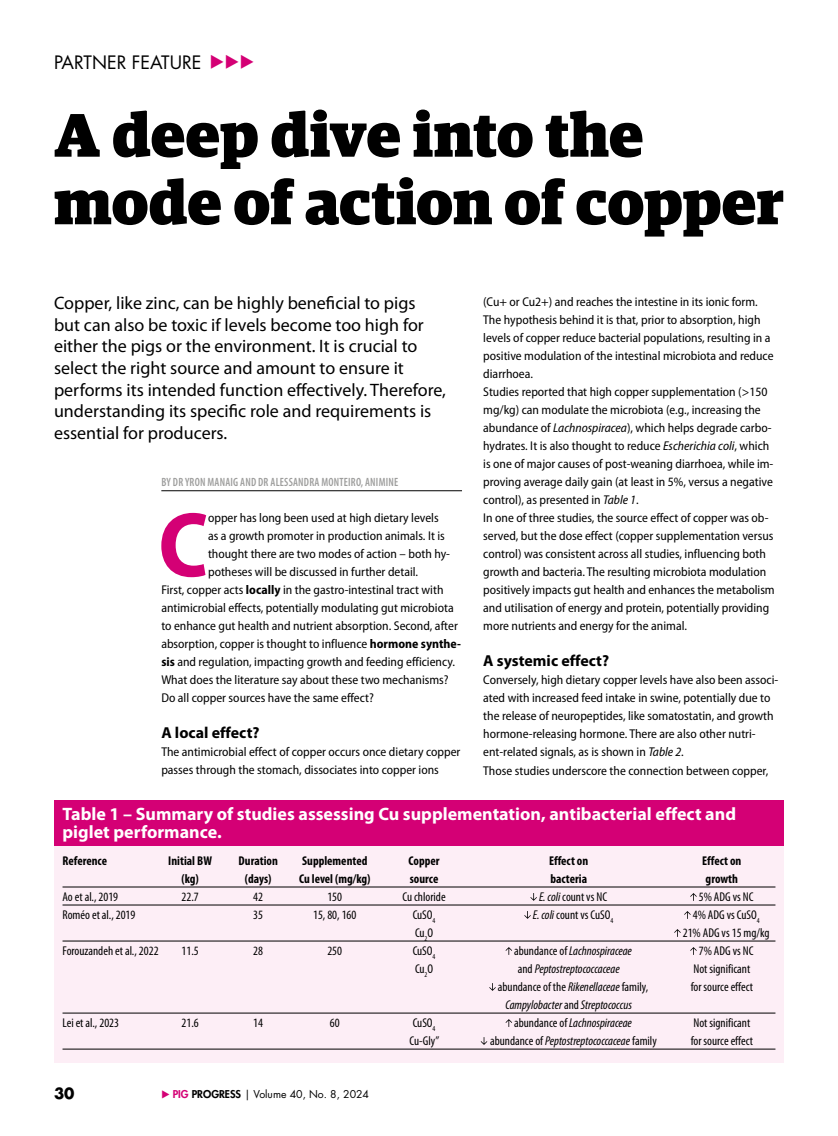
<style>
.page{position:relative;width:838px;height:1136px;background:#fff}
.page>*{position:absolute;margin:0;border:0;box-sizing:border-box;transform-origin:0 0}
.t1{font:700 semi-condensed 92.85px "Myriad Pro";color:#d40075}
.t2{font:900 61.5px/67.5px "Guardian Egyp";letter-spacing:-.005em;color:#000}
.t3{font:18px/21.6px "Myriad Pro";color:#000}
.t4{font:700 18px/18px "Myriad Pro";color:#fff}
.t5{font:18px "Futura Std";color:#000}
.t6{font:700 15.9px "Myriad Pro";color:#000}
.t7{font:700 15px "Futura Std";color:#000}
.t8{font:semi-condensed 12.75px/18px "Myriad Pro";color:#000}
.t9{font:condensed 12.75px "Myriad Pro";color:#000}
.t10{font:italic condensed 12.75px "Myriad Pro";color:#000}
.t11{font:700 condensed 12.75px "Myriad Pro";color:#000}
.t12{font:600 condensed 12px "Myriad Pro";letter-spacing:.02em;color:#9d9d9c;scale:.92 1}
.t13{font:10.5px "Futura Std";color:#000}
.s1{color:#d40075}
.s2{font-style:italic}
.s3{font-weight:700}
.s4{font-style:normal}
.s5{font-weight:800;color:#d40075}
.s6{font-weight:800}
</style>
<div class="page">
<hr style="left:161px;top:490px;width:301px;height:1px;background:#000">
<div style="left:54px;top:799px;width:730px;height:47px;background:#d40075"></div>
<div style="left:54px;top:846px;width:730px;height:216px;background:#fdeef6"></div>
<hr style="left:63px;top:886px;width:712px;height:1px;background:#000">
<hr style="left:63px;top:904px;width:712px;height:1px;background:#000">
<hr style="left:63px;top:940px;width:712px;height:1px;background:#000">
<hr style="left:63px;top:1012px;width:712px;height:1px;background:#000">
<hr style="left:63px;top:1048px;width:712px;height:1px;background:#000">
<svg style="left:530px;top:893px;width:7px;height:7px"></svg>
<svg style="left:690px;top:893px;width:7px;height:7px"></svg>
<svg style="left:524px;top:911px;width:7px;height:7px"></svg>
<svg style="left:684px;top:911px;width:6px;height:7px"></svg>
<svg style="left:674px;top:929px;width:7px;height:7px"></svg>
<svg style="left:505px;top:947px;width:7px;height:7px"></svg>
<svg style="left:690px;top:947px;width:7px;height:7px"></svg>
<svg style="left:489px;top:983px;width:7px;height:7px"></svg>
<svg style="left:505px;top:1019px;width:7px;height:7px"></svg>
<svg style="left:480px;top:1037px;width:7px;height:7px"></svg>
<h3 class="t5" style="left:54px;top:51px;width:202px">PARTNER FEATURE <span class="s1">▶▶▶</span></h3>
<h2 class="t2" style="left:54px;top:95px;width:731px">A deep dive into the mode of action of copper</h2>
<p class="t3" style="left:54px;top:292px;width:393px">Copper, like zinc, can be highly beneficial to pigs but can also be toxic if levels become too high for either the pigs or the environment. It is crucial to select the right source and amount to ensure it performs its intended function effectively. Therefore, understanding its specific role and requirements is essential for producers.</p>
<p class="t12" style="left:161px;top:475px;width:259px">BY DR YRON MANAIG AND DR ALESSANDRA MONTEIRO, ANIMINE</p>
<h1 class="t1" style="left:158px;top:493px;width:51px">C</h1>
<p class="t8" style="left:208px;top:509px;width:232px">opper has long been used at high dietary levels</p>
<p class="t8" style="left:483px;top:293px;width:293px">(Cu+ or Cu2+) and reaches the intestine in its ionic form.<br>The hypothesis behind it is that, prior to absorption, high levels of copper reduce bacterial populations, resulting in a positive modulation of the intestinal microbiota and reduce diarrhoea.<br>Studies reported that high copper supplementation (&gt;150 mg/kg) can modulate the microbiota (e.g., increasing the abundance of <span class="s2">Lachnospiracea</span>), which helps degrade carbo&shy;hydrates. It is also thought to reduce <span class="s2">Escherichia coli</span>, which is one of major causes of post-weaning diarrhoea, while im&shy;proving average daily gain (at least in 5%, versus a negative control), as presented in <span class="s2">Table 1</span>.<br>In one of three studies, the source effect of copper was ob&shy;served, but the dose effect (copper supplementation versus control) was consistent across all studies, influencing both growth and bacteria. The resulting microbiota modulation positively impacts gut health and enhances the metabolism and utilisation of energy and protein, potentially providing more nutrients and energy for the animal.</p>
<p class="t6" style="left:483px;top:650px;width:127px">A systemic effect?</p>
<p class="t8" style="left:483px;top:671px;width:296px">Conversely, high dietary copper levels have also been associ&shy;ated with increased feed intake in swine, potentially due to the release of neuropeptides, like somatostatin, and growth hormone-releasing hormone. There are also other nutri&shy;ent-related signals, as is shown in <span class="s2">Table 2</span>.<br>Those studies underscore the connection between copper,</p>
<p class="t8" style="left:208px;top:527px;width:238px">as a growth promoter in production animals. It is</p>
<p class="t8" style="left:208px;top:545px;width:243px">thought there are two modes of action – both hy-</p>
<p class="t8" style="left:208px;top:563px;width:211px">potheses will be discussed in further detail.</p>
<p class="t8" style="left:161px;top:581px;width:284px">First, copper acts <span class="s3">locally</span> in the gastro-intestinal tract with</p>
<p class="t8" style="left:161px;top:599px;width:294px">antimicrobial effects, potentially modulating gut microbiota</p>
<p class="t8" style="left:161px;top:617px;width:298px">to enhance gut health and nutrient absorption. Second, after</p>
<p class="t8" style="left:161px;top:635px;width:301px">absorption, copper is thought to influence <span class="s3">hormone synthe-</span></p>
<p class="t8" style="left:161px;top:653px;width:295px"><span class="s3">sis</span> and regulation, impacting growth and feeding efficiency.</p>
<p class="t8" style="left:161px;top:671px;width:289px">What does the literature say about these two mechanisms?</p>
<p class="t8" style="left:161px;top:689px;width:214px">Do all copper sources have the same effect?</p>
<p class="t6" style="left:161px;top:722px;width:100px">A local effect?</p>
<p class="t8" style="left:161px;top:743px;width:300px">The antimicrobial effect of copper occurs once dietary copper passes through the stomach, dissociates into copper ions</p>
<h3 class="t4" style="left:63px;top:803px;width:675px">Table 1 – Summary of studies assessing Cu supplementation, antibacterial effect and piglet performance.</h3>
<p class="t11" style="left:63px;top:852px;width:46px">Reference</p>
<p class="t11" style="left:168px;top:852px;width:45px">Initial BW</p>
<p class="t11" style="left:238px;top:852px;width:41px">Duration</p>
<p class="t11" style="left:302px;top:852px;width:67px">Supplemented</p>
<p class="t11" style="left:408px;top:852px;width:32px">Copper</p>
<p class="t11" style="left:549px;top:852px;width:41px">Effect on</p>
<p class="t11" style="left:702px;top:852px;width:41px">Effect on</p>
<p class="t11" style="left:181px;top:870px;width:19px">(kg)</p>
<p class="t11" style="left:245px;top:870px;width:28px">(days)</p>
<p class="t11" style="left:299px;top:870px;width:73px">Cu level (mg/kg)</p>
<p class="t11" style="left:410px;top:870px;width:30px">source</p>
<p class="t11" style="left:550px;top:870px;width:38px">bacteria</p>
<p class="t11" style="left:705px;top:870px;width:34px">growth</p>
<p class="t9" style="left:63px;top:888px;width:57px">Ao et al., 2019</p>
<p class="t9" style="left:181px;top:888px;width:19px">22.7</p>
<p class="t9" style="left:253px;top:888px;width:11px">42</p>
<p class="t9" style="left:327px;top:888px;width:16px">150</p>
<p class="t9" style="left:402px;top:888px;width:45px">Cu chloride</p>
<p class="t9" style="left:539px;top:888px;width:70px"><span class="s2">E. coli</span> count vs NC</p>
<p class="t9" style="left:699px;top:888px;width:56px">5% ADG vs NC</p>
<p class="t9" style="left:63px;top:906px;width:74px">Roméo et al., 2019</p>
<p class="t9" style="left:253px;top:906px;width:11px">35</p>
<p class="t9" style="left:313px;top:906px;width:45px">15, 80, 160</p>
<p class="t9" style="left:413px;top:906px;width:24px">CuSO<sub>4</sub></p>
<p class="t9" style="left:533px;top:906px;width:82px"><span class="s2">E. coli</span> count vs CuSO<sub>4</sub></p>
<p class="t9" style="left:692px;top:906px;width:68px">4% ADG vs CuSO<sub>4</sub></p>
<p class="t9" style="left:415px;top:924px;width:20px">Cu<sub>2</sub>O</p>
<p class="t9" style="left:683px;top:924px;width:88px">21% ADG vs 15 mg/kg</p>
<p class="t9" style="left:63px;top:942px;width:98px">Forouzandeh et al., 2022</p>
<p class="t9" style="left:181px;top:942px;width:19px">11.5</p>
<p class="t9" style="left:253px;top:942px;width:11px">28</p>
<p class="t9" style="left:327px;top:942px;width:16px">250</p>
<p class="t9" style="left:413px;top:942px;width:24px">CuSO<sub>4</sub></p>
<p class="t10" style="left:514px;top:942px;width:119px"><span class="s4">abundance of</span> Lachnospiraceae</p>
<p class="t9" style="left:699px;top:942px;width:56px">7% ADG vs NC</p>
<p class="t9" style="left:415px;top:960px;width:20px">Cu<sub>2</sub>O</p>
<p class="t10" style="left:518px;top:960px;width:103px"><span class="s4">and</span> Peptostreptococcaceae</p>
<p class="t9" style="left:693px;top:960px;width:58px">Not significant</p>
<p class="t9" style="left:498px;top:978px;width:152px">abundance of the <span class="s2">Rikenellaceae</span> family,</p>
<p class="t9" style="left:690px;top:978px;width:64px">for source effect</p>
<p class="t10" style="left:505px;top:996px;width:128px">Campylobacter <span class="s4">and</span> Streptococcus</p>
<p class="t9" style="left:62px;top:1014px;width:58px">Lei et al., 2023</p>
<p class="t9" style="left:181px;top:1014px;width:19px">21.6</p>
<p class="t9" style="left:253px;top:1014px;width:11px">14</p>
<p class="t9" style="left:330px;top:1014px;width:11px">60</p>
<p class="t9" style="left:413px;top:1014px;width:24px">CuSO<sub>4</sub></p>
<p class="t10" style="left:514px;top:1014px;width:119px"><span class="s4">abundance of</span> Lachnospiraceae</p>
<p class="t9" style="left:693px;top:1014px;width:58px">Not significant</p>
<p class="t9" style="left:409px;top:1032px;width:31px">Cu-Gly”</p>
<p class="t10" style="left:490px;top:1032px;width:168px"><span class="s4">abundance of</span> Peptostreptococcaceae <span class="s4">family</span></p>
<p class="t9" style="left:690px;top:1032px;width:64px">for source effect</p>
<p class="t7" style="left:54px;top:1082px;width:22px">30</p>
<p class="t13" style="left:161px;top:1087px;width:209px"><span class="s1">▶</span> <span class="s5">PIG</span> <span class="s6">PROGRESS</span> | Volume 40, No. 8, 2024</p>
</div>
